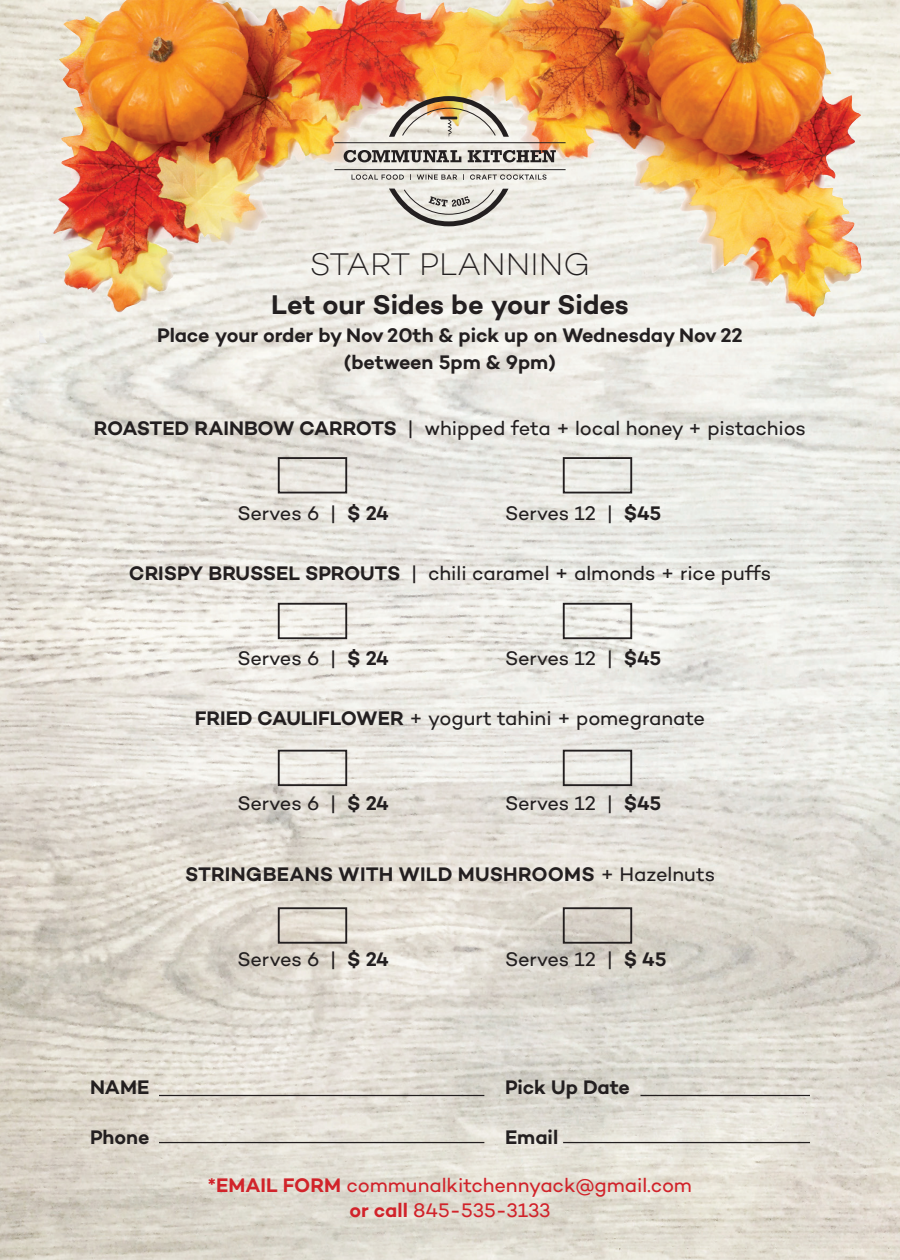
<style>
.page{position:relative;width:900px;height:1260px;background:#fff}
.page>*{position:absolute;margin:0;border:0;box-sizing:border-box;transform-origin:0 0}
.t1{font:200 32px "Campton";color:#231f20}
.t2{font:600 27.5px "Campton";letter-spacing:-.005em;color:#231f20}
.t3{font:20px "Campton";letter-spacing:-.005em;color:#231f20}
.t4{font:600 20px/27.5px "Campton";color:#231f20;text-align:center}
.t5{font:20px/25px "Campton";letter-spacing:-.005em;color:#d1232a;text-align:center}
.s1{font-weight:600}
.s2{font-weight:400}
</style>
<div class="page">
<img style="left:0;top:0;width:900px;height:1260px">
<div style="left:278px;top:457px;width:69px;height:36px;border:2px solid #231f20"></div>
<div style="left:563px;top:457px;width:69px;height:36px;border:2px solid #231f20"></div>
<div style="left:278px;top:603px;width:69px;height:36px;border:2px solid #231f20"></div>
<div style="left:563px;top:603px;width:69px;height:36px;border:2px solid #231f20"></div>
<div style="left:278px;top:750px;width:69px;height:36px;border:2px solid #231f20"></div>
<div style="left:563px;top:750px;width:69px;height:36px;border:2px solid #231f20"></div>
<div style="left:278px;top:907px;width:69px;height:37px;border:2px solid #231f20"></div>
<div style="left:563px;top:907px;width:69px;height:37px;border:2px solid #231f20"></div>
<hr style="left:159px;top:1095px;width:325px;height:1px;background:#231f20">
<hr style="left:641px;top:1095px;width:169px;height:1px;background:#231f20">
<hr style="left:159px;top:1142px;width:325px;height:1px;background:#231f20">
<hr style="left:563px;top:1142px;width:247px;height:1px;background:#231f20">
<img style="left:52px;top:0;width:609px;height:241px">
<svg style="left:344px;top:150px;width:117px;height:12px"></svg>
<svg style="left:468px;top:150px;width:88px;height:12px"></svg>
<svg style="left:352px;top:174px;width:195px;height:6px"></svg>
<hr style="left:334px;top:142px;width:232px;height:1px;background:#231f20">
<hr style="left:334px;top:169px;width:232px;height:1px;background:#231f20">
<img style="left:387px;top:95px;width:124px;height:44px">
<svg style="left:387px;top:186px;width:124px;height:42px;background:#c7c5bf"></svg>
<h1 class="t1" style="left:310px;top:244px;width:282px">START PLANNING</h1>
<h2 class="t2" style="left:271px;top:288px;width:359px">Let our Sides be your Sides</h2>
<p class="t4" style="left:157px;top:321px;width:587px">Place your order by Nov 20th &amp; pick up on Wednesday Nov 22 (between 5pm &amp; 9pm)</p>
<p class="t3" style="left:94px;top:416px;width:714px"><span class="s1">ROASTED RAINBOW CARROTS</span> | whipped feta + local honey + pistachios</p>
<p class="t3" style="left:238px;top:501px;width:153px">Serves 6 | <span class="s1">$ 24</span></p>
<p class="t3" style="left:505px;top:501px;width:158px">Serves 12 | <span class="s1">$45</span></p>
<p class="t3" style="left:129px;top:561px;width:644px"><span class="s1">CRISPY BRUSSEL SPROUTS</span> | chili caramel + almonds + rice puffs</p>
<p class="t3" style="left:238px;top:646px;width:153px">Serves 6 | <span class="s1">$ 24</span></p>
<p class="t3" style="left:505px;top:646px;width:158px">Serves 12 | <span class="s1">$45</span></p>
<p class="t3" style="left:195px;top:706px;width:512px"><span class="s1">FRIED CAULIFLOWER</span> + yogurt tahini + pomegranate</p>
<p class="t3" style="left:238px;top:791px;width:153px">Serves 6 | <span class="s1">$ 24</span></p>
<p class="t3" style="left:505px;top:791px;width:158px">Serves 12 | <span class="s1">$45</span></p>
<p class="t4" style="left:185px;top:861px;width:532px">STRINGBEANS WITH WILD MUSHROOMS <span class="s2">+ Hazelnuts</span></p>
<p class="t3" style="left:238px;top:947px;width:153px">Serves 6 | <span class="s1">$ 24</span></p>
<p class="t3" style="left:505px;top:947px;width:163px">Serves 12 | <span class="s1">$ 45</span></p>
<p class="t4" style="left:90px;top:1073px;width:61px">NAME</p>
<p class="t4" style="left:505px;top:1073px;width:126px">Pick Up Date</p>
<p class="t4" style="left:90px;top:1123px;width:61px">Phone</p>
<p class="t4" style="left:505px;top:1123px;width:55px">Email</p>
<p class="t5" style="left:208px;top:1173px;width:486px"><span class="s1">*EMAIL FORM</span> communalkitchennyack@gmail.com <span class="s1">or call</span> 845-535-3133</p>
</div>
